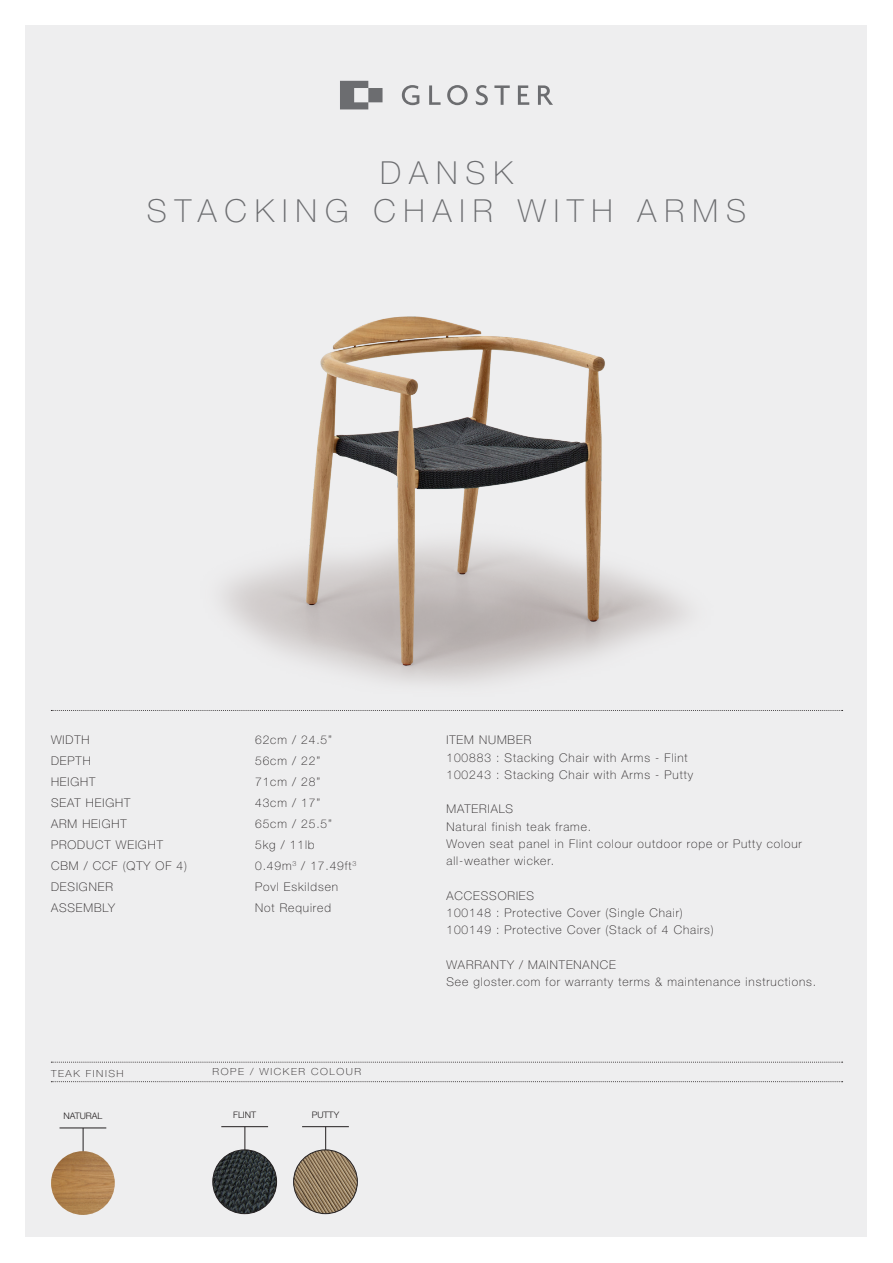
<style>
.page{position:relative;width:893px;height:1263px;background:#fff}
.page>*{position:absolute;margin:0;border:0;box-sizing:border-box;transform-origin:0 0}
.t1{font:100 31.8px "Helvetica Neue LT Pro";letter-spacing:.25em;color:#6c6d70}
.t2{font:100 12px/17.2px "Helvetica Neue LT Pro";letter-spacing:.075em;color:#231f20}
.t3{font:100 9.75px "Helvetica Neue LT Pro";letter-spacing:.15em;color:#231f20;scale:1.08 1}
.t4{font:300 9px "Helvetica Neue LT Pro";color:#231f20}
</style>
<div class="page">
<div style="left:26px;top:26px;width:841px;height:1211px;background:#eeeeef"></div>
<svg style="left:51px;top:1081px;width:792px;height:1px"></svg>
<svg style="left:51px;top:1062px;width:792px;height:1px"></svg>
<svg style="left:340px;top:81px;width:213px;height:28px"></svg>
<img style="left:223px;top:316px;width:464px;height:368px">
<svg style="left:51px;top:710px;width:792px;height:1px"></svg>
<hr style="left:221px;top:1126px;width:47px;height:1px;background:#231f20">
<svg style="left:245px;top:1127px;width:1px;height:23px"></svg>
<img style="left:213px;top:1150px;width:64px;height:64px;border-radius:32px">
<div style="left:213px;top:1150px;width:64px;height:64px;border:1px solid #231f20;border-radius:50%"></div>
<hr style="left:302px;top:1126px;width:47px;height:1px;background:#231f20">
<svg style="left:325px;top:1127px;width:1px;height:23px"></svg>
<img style="left:294px;top:1150px;width:63px;height:64px;border-radius:32px">
<div style="left:293px;top:1150px;width:65px;height:64px;border:1px solid #231f20;border-radius:50%"></div>
<hr style="left:60px;top:1128px;width:46px;height:1px;background:#231f20">
<svg style="left:83px;top:1128px;width:1px;height:23px"></svg>
<img style="left:51px;top:1151px;width:64px;height:64px;border-radius:32px">
<p class="t1" style="left:380px;top:154px;width:134px">DANSK</p>
<p class="t1" style="left:147px;top:192px;width:600px">STACKING CHAIR WITH ARMS</p>
<p class="t2" style="left:51px;top:731px;width:40px">WIDTH</p>
<p class="t2" style="left:51px;top:752px;width:41px">DEPTH</p>
<p class="t2" style="left:51px;top:773px;width:46px">HEIGHT</p>
<p class="t2" style="left:51px;top:794px;width:81px">SEAT HEIGHT</p>
<p class="t2" style="left:51px;top:815px;width:77px">ARM HEIGHT</p>
<p class="t2" style="left:51px;top:836px;width:113px">PRODUCT WEIGHT</p>
<p class="t2" style="left:51px;top:857px;width:138px">CBM / CCF (QTY OF 4)</p>
<p class="t2" style="left:51px;top:878px;width:63px">DESIGNER</p>
<p class="t2" style="left:51px;top:899px;width:66px">ASSEMBLY</p>
<p class="t2" style="left:255px;top:731px;width:78px">62cm / 24.5”</p>
<p class="t2" style="left:255px;top:752px;width:67px">56cm / 22”</p>
<p class="t2" style="left:255px;top:773px;width:67px">71cm / 28”</p>
<p class="t2" style="left:255px;top:794px;width:67px">43cm / 17”</p>
<p class="t2" style="left:255px;top:815px;width:78px">65cm / 25.5”</p>
<p class="t2" style="left:255px;top:836px;width:61px">5kg / 11lb</p>
<p class="t2" style="left:255px;top:857px;width:103px">0.49m<sup>3</sup> / 17.49ft<sup>3</sup></p>
<p class="t2" style="left:255px;top:878px;width:84px">Povl Eskildsen</p>
<p class="t2" style="left:255px;top:899px;width:77px">Not Required</p>
<p class="t3" style="left:51px;top:1067px;width:69px">TEAK FINISH</p>
<p class="t4" style="left:63px;top:1111px;width:41px">NATURAL</p>
<p class="t3" style="left:213px;top:1066px;width:139px">ROPE / WICKER COLOUR</p>
<p class="t4" style="left:233px;top:1109px;width:25px">FLINT</p>
<p class="t4" style="left:312px;top:1109px;width:29px">PUTTY</p>
<p class="t2" style="left:446px;top:731px;width:86px">ITEM NUMBER</p>
<p class="t2" style="left:446px;top:748px;width:243px">100883 : Stacking Chair with Arms - Flint</p>
<p class="t2" style="left:446px;top:766px;width:248px">100243 : Stacking Chair with Arms - Putty</p>
<p class="t2" style="left:446px;top:800px;width:68px">MATERIALS</p>
<p class="t2" style="left:446px;top:817px;width:146px">Natural finish teak frame.</p>
<p class="t2" style="left:446px;top:835px;width:357px">Woven seat panel in Flint colour outdoor rope or Putty colour all-weather wicker.</p>
<p class="t2" style="left:446px;top:886px;width:89px">ACCESSORIES</p>
<p class="t2" style="left:446px;top:904px;width:238px">100148 : Protective Cover (Single Chair)</p>
<p class="t2" style="left:446px;top:921px;width:269px">100149 : Protective Cover (Stack of 4 Chairs)</p>
<p class="t2" style="left:446px;top:955px;width:171px">WARRANTY / MAINTENANCE</p>
<p class="t2" style="left:446px;top:973px;width:371px">See gloster.com for warranty terms &amp; maintenance instructions.</p>
</div>
